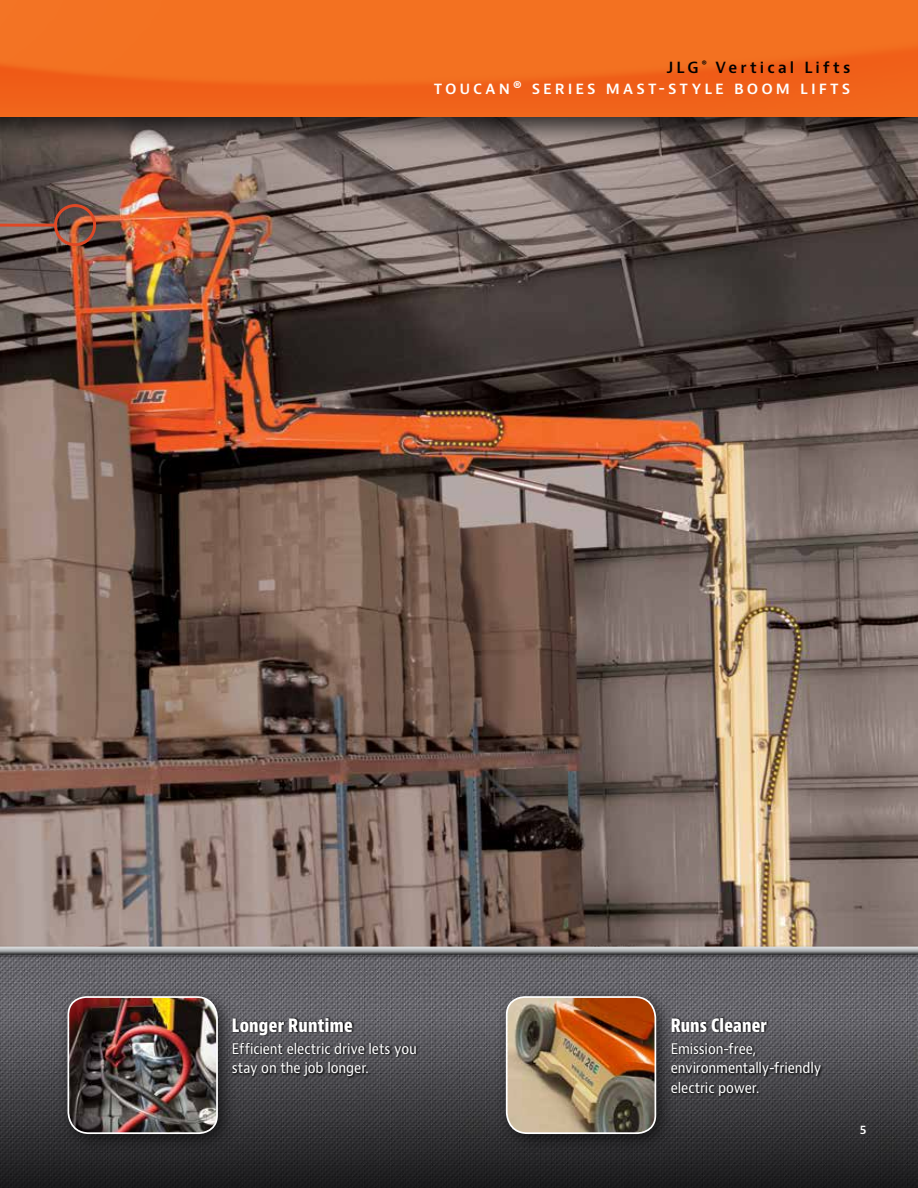
<style>
.page{position:relative;width:918px;height:1188px;background:#fff}
.page>*{position:absolute;margin:0;border:0;box-sizing:border-box;transform-origin:0 0}
.t1{font:800 condensed 18px "Bernino Sans";letter-spacing:.01em;color:#fff;scale:.95 1}
.t2{font:600 15px/21px "Bernino Sans";letter-spacing:.205em;color:#fff;text-align:right}
.t3{font:14.25px/19.5px "Bernino Sans";letter-spacing:-.01em;color:#fff;scale:.9 1}
.t4{font:600 12px "Bernino Sans";color:#fff}
.s1{color:#000}
</style>
<div class="page">
<img style="left:0;top:959px;width:918px;height:37px">
<img style="left:0;top:149px;width:918px;height:792px">
<svg style="left:0;top:996px;width:918px;height:192px;background:#3b3a3e"></svg>
<div style="left:0;top:945px;width:918px;height:14px;background:#000;opacity:.45"></div>
<div style="left:0;top:941px;width:918px;height:14px;background:#fff;opacity:.75"></div>
<div style="left:0;top:944px;width:918px;height:11px;background:#000;opacity:.75"></div>
<div style="left:495px;top:986px;width:181px;height:168px;background:#000;opacity:.62"></div>
<img style="left:505px;top:995px;width:152px;height:140px">
<div style="left:57px;top:986px;width:181px;height:168px;background:#000;opacity:.62"></div>
<img style="left:67px;top:995px;width:152px;height:140px">
<svg style="left:232px;top:1017px;width:186px;height:62px;background:#49494d"></svg>
<svg style="left:670px;top:1017px;width:153px;height:81px;background:#48474b"></svg>
<hr style="left:0;top:224px;width:55px;height:3px;background:#df4825">
<div style="left:54px;top:204px;width:42px;height:42px;border:3px solid #df4825;border-radius:50%"></div>
<div style="left:0;top:0;width:918px;height:149px;background:#000;opacity:.75"></div>
<div style="left:0;top:0;width:918px;height:117px;background:linear-gradient(to bottom,#f47523,#f06119)"></div>
<p class="t2" style="left:434px;top:57px;width:418px"><span class="s1">JLG</span> <sup>®</sup> <span class="s1">Vertical Lifts<br></span>TOUCAN® SERIES MAST-STYLE BOOM LIFTS</p>
<p class="t1" style="left:232px;top:1014px;width:129px">Longer Runtime</p>
<p class="t3" style="left:232px;top:1039px;width:207px">Efficient electric drive lets you stay on the job longer.</p>
<p class="t1" style="left:671px;top:1014px;width:103px">Runs Cleaner</p>
<p class="t3" style="left:671px;top:1039px;width:169px">Emission-free, environmentally-friendly electric power.</p>
<p class="t4" style="left:860px;top:1122px;width:8px">5</p>
</div>
